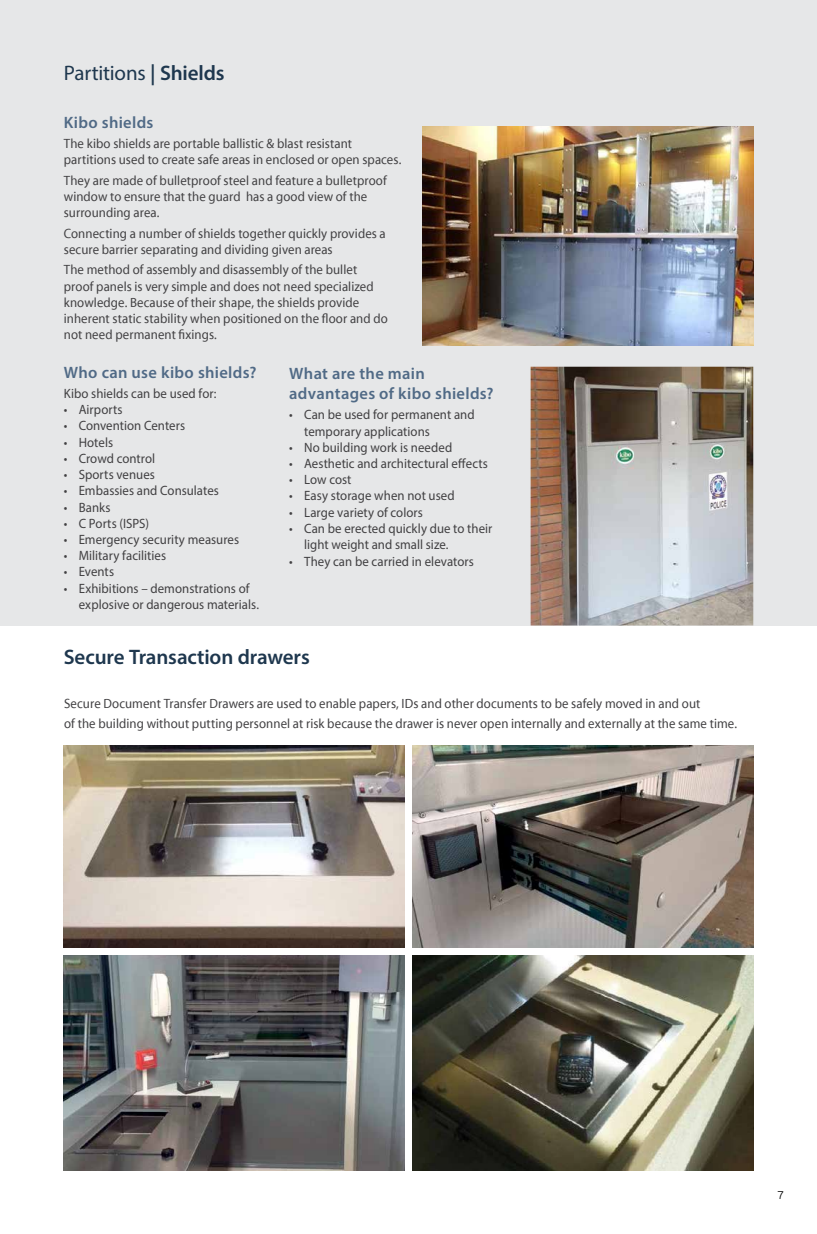
<style>
.page{position:relative;width:817px;height:1234px;background:#fff}
.page>*{position:absolute;margin:0;border:0;box-sizing:border-box;transform-origin:0 0}
.t1{font:600 21px "Myriad Pro";letter-spacing:-.01em;color:#1e374e}
.t2{font:21px "Myriad Pro";letter-spacing:-.01em;color:#1e374e}
.t3{font:600 16.5px/19.8px "Myriad Pro";letter-spacing:.02em;color:#506a86}
.t4{font:13.5px/16.2px "Myriad";letter-spacing:.005em;color:#414042;scale:.95 1}
.t5{font:13.5px/16.2px "Myriad Pro";letter-spacing:.005em;color:#414042;scale:.95 1}
.t6{font:300 12px "PF Highway Gothic";color:#000}
.s1{font-weight:600}
</style>
<div class="page">
<div style="left:0;top:0;width:816px;height:625px;background:#e6e7e8"></div>
<img style="left:64px;top:955px;width:340px;height:214px">
<img style="left:412px;top:745px;width:341px;height:202px">
<img style="left:412px;top:955px;width:341px;height:214px">
<img style="left:64px;top:745px;width:340px;height:202px">
<img style="left:423px;top:126px;width:330px;height:220px">
<img style="left:530px;top:366px;width:223px;height:259px">
<h1 class="t2" style="left:64px;top:60px;width:162px">Partitions <span class="s1">| Shields</span></h1>
<p class="t3" style="left:64px;top:112px;width:91px">Kibo shields</p>
<p class="t4" style="left:64px;top:136px;width:357px">The kibo shields are portable ballistic &amp; blast resistant partitions used to create safe areas in enclosed or open spaces.</p>
<p class="t4" style="left:64px;top:173px;width:341px">They are made of bulletproof steel and feature a bulletproof window to ensure that the guard has a good view of the surrounding area.</p>
<p class="t4" style="left:64px;top:225px;width:340px">Connecting a number of shields together quickly provides a secure barrier separating and dividing given areas</p>
<p class="t4" style="left:64px;top:262px;width:342px">The method of assembly and disassembly of the bullet proof panels is very simple and does not need specialized knowledge. Because of their shape, the shields provide inherent static stability when positioned on the floor and do not need permanent fixings.</p>
<p class="t3" style="left:64px;top:361px;width:194px">Who can use kibo shields?</p>
<p class="t5" style="left:64px;top:385px;width:162px">Kibo shields can be used for:</p>
<p class="t5" style="left:64px;top:401px;width:63px">• Airports</p>
<p class="t5" style="left:64px;top:417px;width:129px">• Convention Centers</p>
<p class="t5" style="left:64px;top:434px;width:53px">• Hotels</p>
<p class="t5" style="left:64px;top:450px;width:98px">• Crowd control</p>
<p class="t5" style="left:64px;top:466px;width:97px">• Sports venues</p>
<p class="t5" style="left:64px;top:482px;width:165px">• Embassies and Consulates</p>
<p class="t5" style="left:64px;top:498px;width:51px">• Banks</p>
<p class="t5" style="left:64px;top:515px;width:91px">• C Ports (ISPS)</p>
<p class="t5" style="left:64px;top:531px;width:186px">• Emergency security measures</p>
<p class="t5" style="left:64px;top:547px;width:109px">• Military facilities</p>
<p class="t5" style="left:64px;top:563px;width:54px">• Events</p>
<p class="t5" style="left:79px;top:579px;width:191px;text-indent:-15px">• Exhibitions – demonstrations of explosive or dangerous materials.</p>
<p class="t3" style="left:289px;top:363px;width:206px">What are the main advantages of kibo shields?</p>
<p class="t5" style="left:304px;top:406px;width:181px;text-indent:-15px">• Can be used for permanent and temporary applications</p>
<p class="t5" style="left:289px;top:439px;width:173px">• No building work is needed</p>
<p class="t5" style="left:289px;top:455px;width:210px">• Aesthetic and architectural effects</p>
<p class="t5" style="left:289px;top:471px;width:67px">• Low cost</p>
<p class="t5" style="left:289px;top:487px;width:176px">• Easy storage when not used</p>
<p class="t5" style="left:289px;top:503px;width:142px">• Large variety of colors</p>
<p class="t5" style="left:304px;top:520px;width:200px;text-indent:-15px">• Can be erected quickly due to their light weight and small size.</p>
<p class="t5" style="left:289px;top:552px;width:196px">• They can be carried in elevators</p>
<h1 class="t1" style="left:64px;top:643px;width:247px">Secure Transaction drawers</h1>
<p class="t4" style="left:64px;top:693px;width:709px;line-height:20.4px">Secure Document Transfer Drawers are used to enable papers, IDs and other documents to be safely moved in and out<br>of the building without putting personnel at risk because the drawer is never open internally and externally at the same time.</p>
<p class="t6" style="left:776px;top:1188px;width:9px">7</p>
</div>
